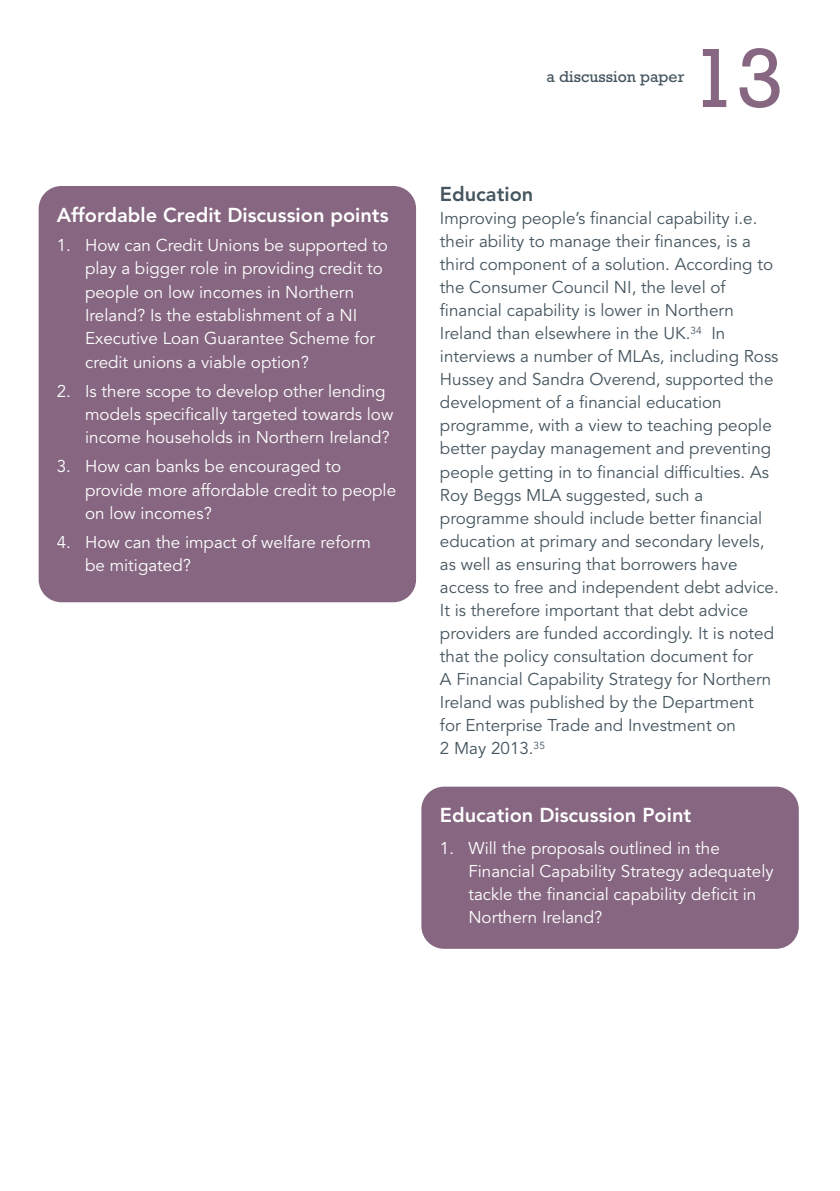
<style>
.page{position:relative;width:840px;height:1191px;background:#fff}
.page>*{position:absolute;margin:0;border:0;box-sizing:border-box;transform-origin:0 0}
.t1{font:85.4px "Rockwell Std";color:#866680}
.t2{font:800 20px "Avenir LT Std";color:#fff}
.t3{font:800 20px "Avenir LT Std";color:#45555f}
.t4{font:17px/23px "Avenir LT Std";color:#45555f}
.t5{font:17px/23.4px "Avenir LT Std";color:#fff}
.t6{font:16px "Rockwell Std";color:#45555f}
</style>
<div class="page">
<div style="left:39px;top:186px;width:377px;height:416px;background:#866680;border-radius:23px"></div>
<div style="left:421px;top:786px;width:377px;height:162px;background:#866680;border-radius:23px"></div>
<p class="t2" style="left:57px;top:207px;width:333px">affordable credit discussion points</p>
<p class="t5" style="left:85px;top:235px;width:304px;text-indent:-28px">1. How can Credit Unions be supported to play a bigger role in providing credit to people on low incomes in Northern Ireland? Is the establishment of a NI Executive Loan Guarantee Scheme for credit unions a viable option?</p>
<p class="t5" style="left:85px;top:380px;width:309px;text-indent:-28px">2. Is there scope to develop other lending models specifically targeted towards low income households in Northern Ireland?</p>
<p class="t5" style="left:85px;top:456px;width:312px;text-indent:-28px">3. How can banks be encouraged to provide more affordable credit to people on low incomes?</p>
<p class="t5" style="left:85px;top:532px;width:287px;text-indent:-28px">4. How can the impact of welfare reform be mitigated?</p>
<p class="t6" style="left:546px;top:72px;width:139px">a discussion paper</p>
<h1 class="t1" style="left:690px;top:49px;width:94px">13</h1>
<p class="t3" style="left:439px;top:186px;width:95px">Education</p>
<p class="t4" style="left:439px;top:208px;width:340px">Improving people’s financial capability i.e. their ability to manage their finances, is a third component of a solution. According to the Consumer Council NI, the level of financial capability is lower in Northern Ireland than elsewhere in the UK.<sup>34</sup> In interviews a number of MLAs, including Ross Hussey and Sandra Overend, supported the development of a financial education programme, with a view to teaching people better payday management and preventing people getting in to financial difficulties. As Roy Beggs MLA suggested, such a programme should include better financial education at primary and secondary levels, as well as ensuring that borrowers have access to free and independent debt advice.<br>It is therefore important that debt advice providers are funded accordingly. It is noted that the policy consultation document for<br>A Financial Capability Strategy for Northern Ireland was published by the Department for Enterprise Trade and Investment on<br>2 May 2013.<sup>35</sup></p>
<p class="t2" style="left:439px;top:807px;width:253px">Education discussion point</p>
<p class="t5" style="left:468px;top:837px;width:307px;text-indent:-28px">1. Will the proposals outlined in the Financial Capability Strategy adequately tackle the financial capability deficit in Northern Ireland?</p>
</div>
